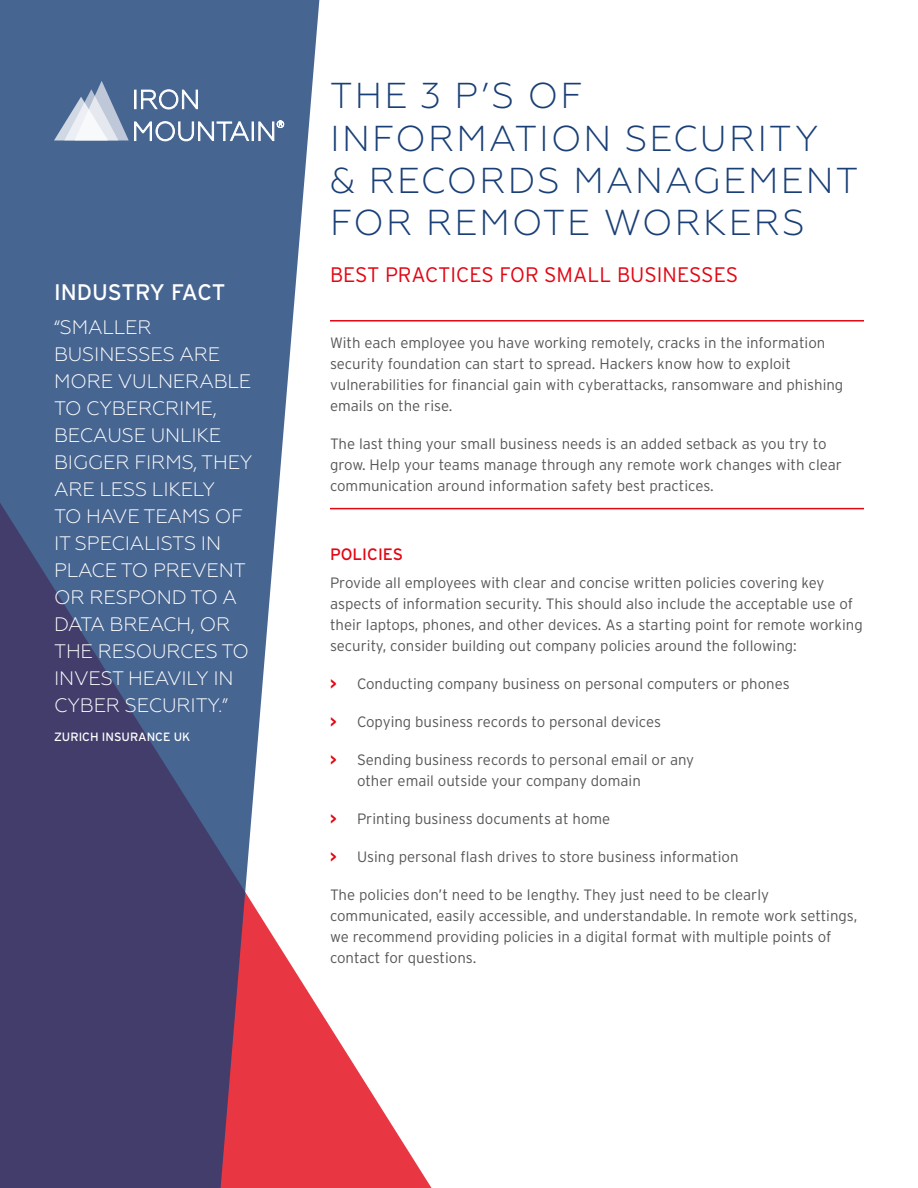
<style>
.page{position:relative;width:918px;height:1188px;background:#fff}
.page>*{position:absolute;margin:0;border:0;box-sizing:border-box;transform-origin:0 0}
.t1{font:300 36px/42px "Geometria";letter-spacing:.055em;color:#193f76}
.t2{font:22.5px "Interstate";letter-spacing:-.005em;color:#fff}
.t3{font:300 21px "Interstate";color:#e30613}
.t4{font:300 19.5px/27px "Geometria";letter-spacing:-.01em;color:#fff}
.t5{font:16.5px "Interstate";color:#e30613}
.t6{font:300 15px/21px "Interstate";color:#575756}
.t7{font:12px "Interstate";color:#fff}
.s1{font-weight:700;color:#e30613}
</style>
<div class="page">
<svg style="left:320px;top:507px;width:120px;height:681px"></svg>
<svg style="left:0;top:0;width:320px;height:1188px;background:#61658b"></svg>
<hr style="left:330px;top:320px;width:534px;height:2px;background:#e30613">
<hr style="left:330px;top:508px;width:534px;height:1px;background:#e30613">
<svg style="left:54px;top:81px;width:230px;height:60px;background:#7289aa"></svg>
<h2 class="t2" style="left:54px;top:279px;width:173px">INDUSTRY FACT</h2>
<p class="t4" style="left:54px;top:313px;width:200px">“SMALLER<br>BUSINESSES ARE<br>MORE VULNERABLE<br>TO CYBERCRIME,<br>BECAUSE UNLIKE<br>BIGGER FIRMS, THEY<br>ARE LESS LIKELY<br>TO HAVE TEAMS OF<br>IT SPECIALISTS IN<br>PLACE TO PREVENT<br>OR RESPOND TO A<br>DATA BREACH, OR<br>THE RESOURCES TO<br>INVEST HEAVILY IN<br>CYBER SECURITY.”</p>
<p class="t7" style="left:54px;top:730px;width:138px">ZURICH INSURANCE UK</p>
<h1 class="t1" style="left:330px;top:75px;width:530px">THE 3 P’S OF<br>INFORMATION SECURITY<br>&amp; RECORDS MANAGEMENT<br>FOR REMOTE WORKERS</h1>
<h3 class="t3" style="left:330px;top:263px;width:410px">BEST PRACTICES FOR SMALL BUSINESSES</h3>
<p class="t6" style="left:330px;top:332px;width:515px">With each employee you have working remotely, cracks in the information security foundation can start to spread. Hackers know how to exploit vulnerabilities for financial gain with cyberattacks, ransomware and phishing emails on the rise.</p>
<p class="t6" style="left:330px;top:433px;width:514px">The last thing your small business needs is an added setback as you try to grow. Help your teams manage through any remote work changes with clear communication around information safety best practices.</p>
<p class="t5" style="left:330px;top:545px;width:75px">POLICIES</p>
<p class="t6" style="left:330px;top:572px;width:534px">Provide all employees with clear and concise written policies covering key aspects of information security. This should also include the acceptable use of their laptops, phones, and other devices. As a starting point for remote working security, consider building out company policies around the following:</p>
<p class="t6" style="left:330px;top:673px;width:461px"><span class="s1">&gt;</span> Conducting company business on personal computers or phones</p>
<p class="t6" style="left:330px;top:711px;width:333px"><span class="s1">&gt;</span> Copying business records to personal devices</p>
<p class="t6" style="left:357px;top:749px;width:339px;text-indent:-27px"><span class="s1">&gt;</span> Sending business records to personal email or any other email outside your company domain</p>
<p class="t6" style="left:330px;top:808px;width:282px"><span class="s1">&gt;</span> Printing business documents at home</p>
<p class="t6" style="left:330px;top:846px;width:410px"><span class="s1">&gt;</span> Using personal flash drives to store business information</p>
<p class="t6" style="left:330px;top:884px;width:529px">The policies don’t need to be lengthy. They just need to be clearly communicated, easily accessible, and understandable. In remote work settings, we recommend providing policies in a digital format with multiple points of contact for questions.</p>
</div>
